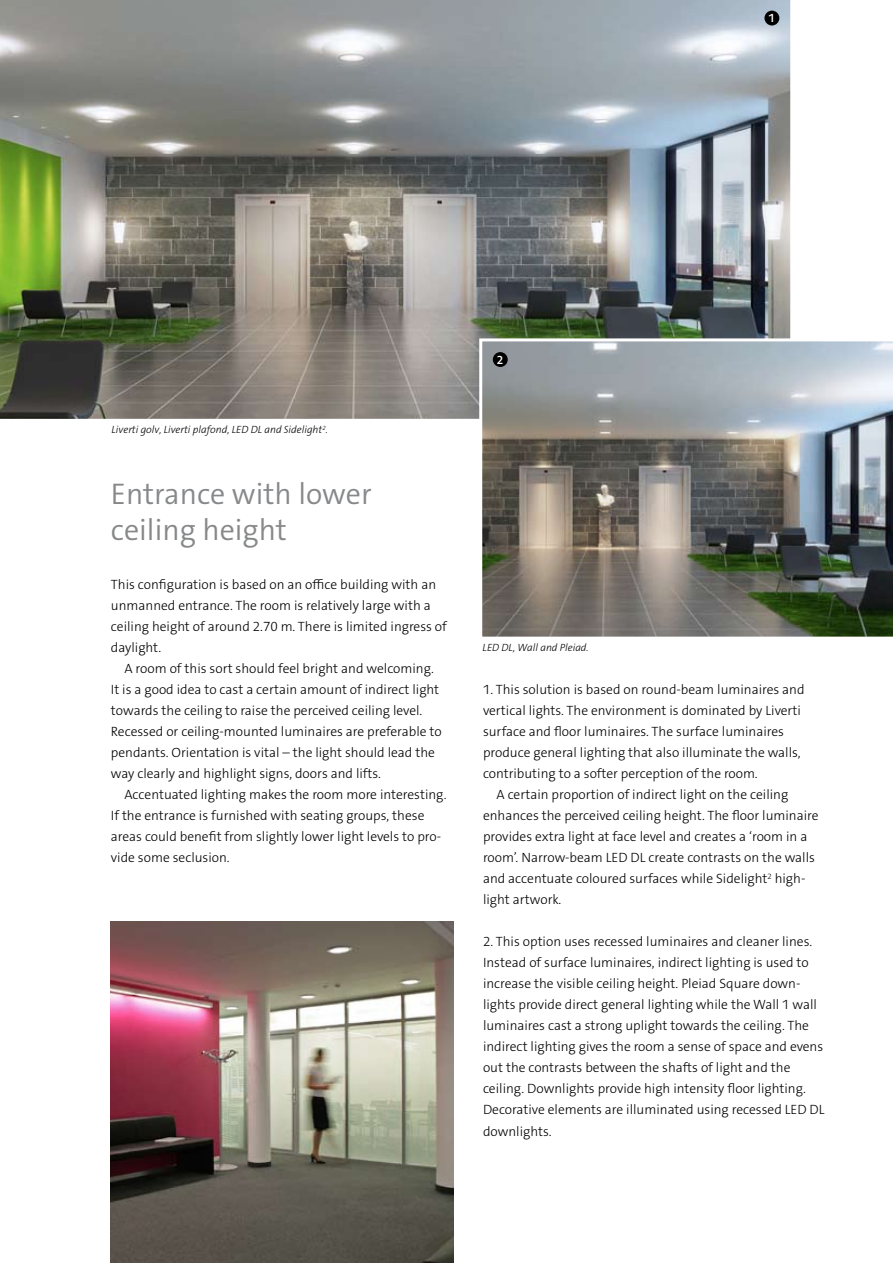
<style>
.page{position:relative;width:893px;height:1263px;background:#fff}
.page>*{position:absolute;margin:0;border:0;box-sizing:border-box;transform-origin:0 0}
.t1{font:30px/36px "Fagerhult The Sans LT4";color:#87888a}
.t2{font:13.5px/21px "Fagerhult The Sans LT3";color:#000}
.t3{font:12px "Fagerhult The Sans LT6";color:#fff}
.t4{font:italic 10.5px "Fagerhult The Sans LT3";color:#000}
</style>
<div class="page">
<img style="left:0;top:0;width:791px;height:419px">
<img style="left:478px;top:337px;width:415px;height:300px">
<div style="left:764px;top:11px;width:15px;height:15px;background:#000;border-radius:50%"></div>
<div style="left:493px;top:352px;width:15px;height:15px;background:#000;border-radius:50%"></div>
<img style="left:111px;top:921px;width:342px;height:342px">
<p class="t3" style="left:768px;top:11px;width:8px">1</p>
<p class="t4" style="left:112px;top:423px;width:218px">Liverti golv, Liverti plafond, LED DL and Sidelight<sup>2</sup>.</p>
<h1 class="t1" style="left:111px;top:476px;width:262px">Entrance with lower ceiling height</h1>
<p class="t2" style="left:111px;top:574px;width:338px">This configuration is based on an office building with an unmanned entrance. The room is relatively large with a ceiling height of around 2.70 m. There is limited ingress of daylight.</p>
<p class="t2" style="left:111px;top:658px;width:332px;text-indent:14px">A room of this sort should feel bright and welcoming.<br>It is a good idea to cast a certain amount of indirect light towards the ceiling to raise the perceived ceiling level.<br>Recessed or ceiling-mounted luminaires are preferable to pendants. Orientation is vital – the light should lead the way clearly and highlight signs, doors and lifts.</p>
<p class="t2" style="left:111px;top:784px;width:337px;text-indent:14px">Accentuated lighting makes the room more interesting.<br>If the entrance is furnished with seating groups, these areas could benefit from slightly lower light levels to pro&shy;vide some seclusion.</p>
<p class="t3" style="left:497px;top:352px;width:8px">2</p>
<p class="t4" style="left:483px;top:640px;width:108px">LED DL, Wall and Pleiad.</p>
<p class="t2" style="left:483px;top:679px;width:323px">1. This solution is based on round-beam luminaires and vertical lights. The environment is dominated by Liverti surface and floor luminaires. The surface luminaires produce general lighting that also illuminate the walls, contributing to a softer perception of the room.</p>
<p class="t2" style="left:483px;top:784px;width:337px;text-indent:14px">A certain proportion of indirect light on the ceiling enhances the perceived ceiling height. The floor luminaire provides extra light at face level and creates a ‘room in a room’. Narrow-beam LED DL create contrasts on the walls and accentuate coloured surfaces while Sidelight<sup>2</sup> high&shy;light artwork.</p>
<p class="t2" style="left:483px;top:931px;width:343px">2. This option uses recessed luminaires and cleaner lines.<br>Instead of surface luminaires, indirect lighting is used to increase the visible ceiling height. Pleiad Square down&shy;lights provide direct general lighting while the Wall 1 wall luminaires cast a strong uplight towards the ceiling. The indirect lighting gives the room a sense of space and evens out the contrasts between the shafts of light and the ceiling. Downlights provide high intensity floor lighting.<br>Decorative elements are illuminated using recessed LED DL downlights.</p>
</div>
